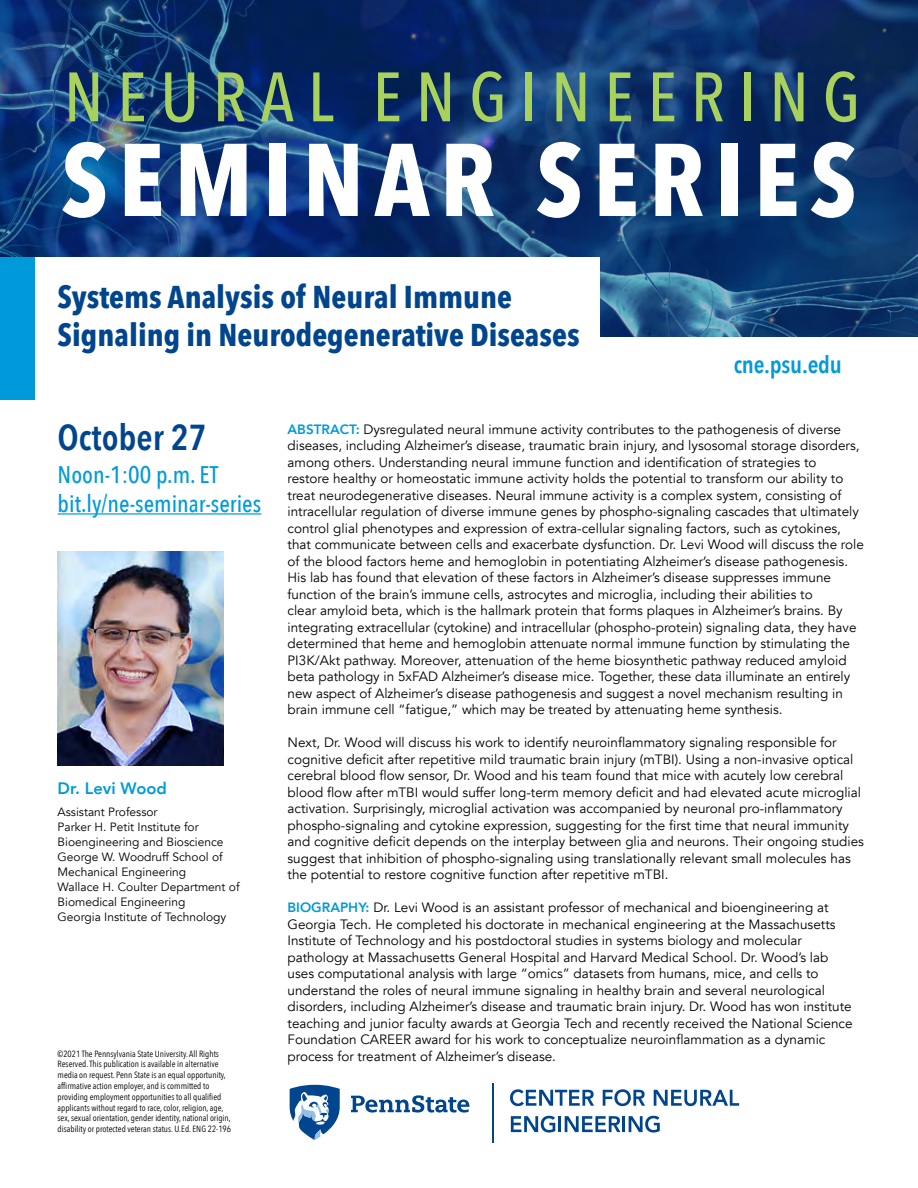
<style>
.page{position:relative;width:918px;height:1188px;background:#fff}
.page>*{position:absolute;margin:0;border:0;box-sizing:border-box;transform-origin:0 0}
.t1{font:700 102px "Avenir Next Condensed";letter-spacing:.1em;color:#fff}
.t2{font:500 69px "Avenir Next Condensed";letter-spacing:.2em;color:#a9d15d}
.t3{font:600 36px "Avenir Next Condensed";color:#00458d}
.t4{font:700 31.5px/37.8px "Avenir Next Condensed";color:#00458d}
.t5{font:500 24px/28.8px "Avenir Next Condensed";color:#009ada}
.t6{font:600 24px "Avenir Next Condensed";letter-spacing:-.01em;color:#009ada}
.t7{font:800 16.5px "Avenir";color:#009ada}
.t8{font:13.5px/16.5px "Avenir";color:#000}
.t9{font:12px/15px "Avenir";color:#000}
.t10{font:9px/10.8px "Avenir Next Condensed";color:#000}
.s1{font-weight:800;color:#009ada}
</style>
<div class="page">
<img style="left:0;top:0;width:918px;height:337px">
<div style="left:0;top:257px;width:599px;height:166px;background:#fff"></div>
<div style="left:0;top:257px;width:35px;height:143px;background:#009ada"></div>
<img style="left:58px;top:552px;width:166px;height:214px">
<hr style="left:58px;top:513px;width:203px;height:2px;background:#009ada">
<hr style="left:492px;top:1083px;width:1px;height:59px;background:#00458d">
<svg style="left:510px;top:1089px;width:84px;height:17px"></svg>
<svg style="left:603px;top:1089px;width:42px;height:17px"></svg>
<svg style="left:654px;top:1090px;width:85px;height:16px"></svg>
<svg style="left:511px;top:1116px;width:109px;height:17px"></svg>
<hr style="left:622px;top:1116px;width:3px;height:16px;background:#00458d">
<svg style="left:629px;top:1116px;width:31px;height:17px"></svg>
<svg style="left:289px;top:1084px;width:51px;height:56px"></svg>
<svg style="left:351px;top:1095px;width:118px;height:18px"></svg>
<h2 class="t2" style="left:64px;top:55px;width:798px">NEURAL ENGINEERING</h2>
<h1 class="t1" style="left:61px;top:118px;width:797px">SEMINAR SERIES</h1>
<h3 class="t4" style="left:58px;top:278px;width:524px">Systems Analysis of Neural Immune<br>Signaling in Neurodegenerative Diseases</h3>
<h3 class="t6" style="left:734px;top:344px;width:110px">cne.psu.edu</h3>
<h3 class="t3" style="left:58px;top:407px;width:151px">October 27</h3>
<h3 class="t5" style="left:58px;top:460px;width:205px">Noon-1:00 p.m. ET bit.ly/ne-seminar-series</h3>
<p class="t7" style="left:58px;top:776px;width:111px">Dr. Levi Wood</p>
<p class="t9" style="left:58px;top:805px;width:183px">Assistant Professor<br>Parker H. Petit Institute for<br>Bioengineering and Bioscience<br>George W. Woodruff School of<br>Mechanical Engineering<br>Wallace H. Coulter Department of<br>Biomedical Engineering<br>Georgia Institute of Technology</p>
<p class="t10" style="left:58px;top:1048px;width:175px">©2021 The Pennsylvania State University. All Rights Reserved. This publication is available in alternative media on request. Penn State is an equal opportunity, affirmative action employer, and is committed to providing employment opportunities to all qualified applicants without regard to race, color, religion, age, sex, sexual orientation, gender identity, national origin, disability or protected veteran status. U.Ed. ENG 22-196</p>
<p class="t8" style="left:288px;top:421px;width:578px"><span class="s1">ABSTRACT:</span> Dysregulated neural immune activity contributes to the pathogenesis of diverse diseases, including Alzheimer’s disease, traumatic brain injury, and lysosomal storage disorders, among others. Understanding neural immune function and identification of strategies to<br>restore healthy or homeostatic immune activity holds the potential to transform our ability to treat neurodegenerative diseases. Neural immune activity is a complex system, consisting of intracellular regulation of diverse immune genes by phospho-signaling cascades that ultimately control glial phenotypes and expression of extra-cellular signaling factors, such as cytokines, that communicate between cells and exacerbate dysfunction. Dr. Levi Wood will discuss the role of the blood factors heme and hemoglobin in potentiating Alzheimer’s disease pathogenesis.<br>His lab has found that elevation of these factors in Alzheimer’s disease suppresses immune function of the brain’s immune cells, astrocytes and microglia, including their abilities to<br>clear amyloid beta, which is the hallmark protein that forms plaques in Alzheimer’s brains. By integrating extracellular (cytokine) and intracellular (phospho-protein) signaling data, they have determined that heme and hemoglobin attenuate normal immune function by stimulating the PI3K/Akt pathway. Moreover, attenuation of the heme biosynthetic pathway reduced amyloid beta pathology in 5xFAD Alzheimer’s disease mice. Together, these data illuminate an entirely new aspect of Alzheimer’s disease pathogenesis and suggest a novel mechanism resulting in brain immune cell “fatigue,” which may be treated by attenuating heme synthesis.</p>
<p class="t8" style="left:288px;top:735px;width:578px">Next, Dr. Wood will discuss his work to identify neuroinflammatory signaling responsible for cognitive deficit after repetitive mild traumatic brain injury (mTBI). Using a non-invasive optical cerebral blood flow sensor, Dr. Wood and his team found that mice with acutely low cerebral blood flow after mTBI would suffer long-term memory deficit and had elevated acute microglial activation. Surprisingly, microglial activation was accompanied by neuronal pro-inflammatory phospho-signaling and cytokine expression, suggesting for the first time that neural immunity and cognitive deficit depends on the interplay between glia and neurons. Their ongoing studies suggest that inhibition of phospho-signaling using translationally relevant small molecules has the potential to restore cognitive function after repetitive mTBI.</p>
<p class="t8" style="left:288px;top:900px;width:567px"><span class="s1">BIOGRAPHY:</span> Dr. Levi Wood is an assistant professor of mechanical and bioengineering at Georgia Tech. He completed his doctorate in mechanical engineering at the Massachusetts Institute of Technology and his postdoctoral studies in systems biology and molecular pathology at Massachusetts General Hospital and Harvard Medical School. Dr. Wood’s lab uses computational analysis with large “omics” datasets from humans, mice, and cells to understand the roles of neural immune signaling in healthy brain and several neurological disorders, including Alzheimer’s disease and traumatic brain injury. Dr. Wood has won institute teaching and junior faculty awards at Georgia Tech and recently received the National Science Foundation CAREER award for his work to conceptualize neuroinflammation as a dynamic process for treatment of Alzheimer’s disease.</p>
</div>
